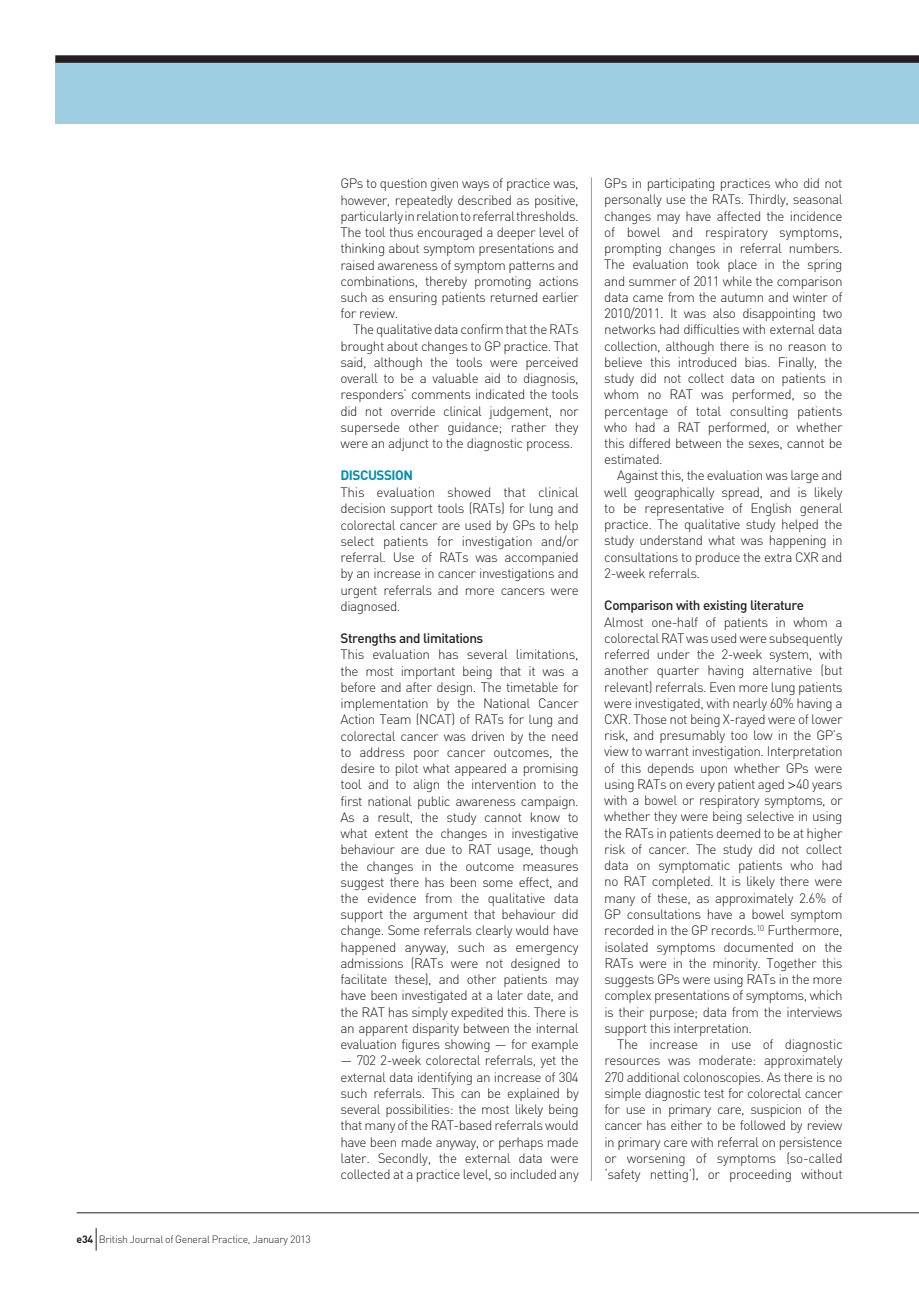
<style>
.page{position:relative;width:919px;height:1289px;background:#fff}
.page>*{position:absolute;margin:0;border:0;box-sizing:border-box;transform-origin:0 0}
.t1{font:300 13.5px/16.2px "DIN";letter-spacing:-.035em;color:#231f20;text-align:justify}
.t2{font:500 13.5px "DIN";letter-spacing:-.035em;color:#231f20}
.t3{font:700 13.5px "DIN";color:#008fb3}
.t4{font:300 10.5px "DIN";letter-spacing:-.025em;color:#231f20}
.s1{font-weight:700}
.s2{font-family:"Helvetica"}
</style>
<div class="page">
<div style="left:55px;top:60px;width:863px;height:64px;background:#9ecee1"></div>
<div style="left:55px;top:55px;width:863px;height:8px;background:#231f20"></div>
<hr style="left:591px;top:177px;width:1px;height:1003px;background:#939598">
<hr style="left:77px;top:1212px;width:841px;height:1px;background:#231f20">
<svg style="left:96px;top:1228px;width:1px;height:22px"></svg>
<p class="t4" style="left:77px;top:1232px;width:236px"><span class="s1">E34</span> British Journal of General Practice, January 2013</p>
<p class="t1" style="left:340px;top:175px;width:240px">GPs to question given ways of practice was, however, repeatedly described as positive, particularly in relation to referral thresholds.<br>The tool thus encouraged a deeper level of thinking about symptom presentations and raised awareness of symptom patterns and combinations, thereby promoting actions such as ensuring patients returned earlier for review.</p>
<p class="t1" style="left:340px;top:321px;width:240px;text-indent:13px">The qualitative data confirm that the RATs brought about changes to GP practice. That said, although the tools were perceived overall to be a valuable aid to diagnosis, responders’ comments indicated the tools did not override clinical judgement, nor supersede other guidance; rather they were an adjunct to the diagnostic process.</p>
<p class="t3" style="left:340px;top:466px;width:74px">DISCUSSI ON</p>
<p class="t1" style="left:340px;top:484px;width:240px">This evaluation showed that clinical decision support tools (RATs) for lung and colorectal cancer are used by GPs to help select patients for investigation and/or referral. Use of RATs was accompanied by an increase in cancer investigations and urgent referrals and more cancers were diagnosed.</p>
<p class="t2" style="left:340px;top:629px;width:144px">Strengths and limitations</p>
<p class="t1" style="left:340px;top:646px;width:240px">This evaluation has several limitations, the most important being that it was a before and after design. The timetable for implementation by the National Cancer Action Team (NCAT) of RATs for lung and colorectal cancer was driven by the need to address poor cancer outcomes, the desire to pilot what appeared a promising tool and to align the intervention to the first national public awareness campaign.<br>As a result, the study cannot know to what extent the changes in investigative behaviour are due to RAT usage, though the changes in the outcome measures suggest there has been some effect, and the evidence from the qualitative data support the argument that behaviour did change. Some referrals clearly would have happened anyway, such as emergency admissions (RATs were not designed to facilitate these), and other patients may have been investigated at a later date, and the RAT has simply expedited this. There is an apparent disparity between the internal evaluation figures showing — for example</p>
<p class="t1" style="left:340px;top:1052px;width:240px">— 702 2-week colorectal referrals, yet the external data identifying an increase of 304 such referrals. This can be explained by several possibilities: the most likely being that many of the RAT-based referrals would have been made anyway, or perhaps made later. Secondly, the external data were collected at a practice level, so included any</p>
<p class="t1" style="left:604px;top:175px;width:240px">GPs in participating practices who did not personally use the RATs. Thirdly, seasonal changes may have affected the incidence of bowel and respiratory symptoms, prompting changes in referral numbers.<br>The evaluation took place in the spring and summer of 2011 while the comparison data came from the autumn and winter of 2010/2011. It was also disappointing two networks had difficulties with external data collection, although there is no reason to believe this introduced bias. Finally, the study did not collect data on patients in whom no RAT was performed, so the percentage of total consulting patients who had a RAT performed, or whether this differed between the sexes, cannot be estimated.</p>
<p class="t1" style="left:604px;top:467px;width:240px;text-indent:13px">Against this, the evaluation was large and well geographically spread, and is likely to be representative of English general practice. The qualitative study helped the study understand what was happening in consultations to produce the extra CXR and 2-week referrals.</p>
<p class="t2" style="left:604px;top:597px;width:201px">Comparison with existing literature</p>
<p class="t1" style="left:604px;top:613px;width:240px">Almost one-half of patients in whom a colorectal RAT was used were subsequently referred under the 2-week system, with another quarter having alternative (but relevant) referrals. Even more lung patients were investigated, with nearly 60% having a CXR. Those not being X-rayed were of lower risk, and presumably too low in the GP’s view to warrant investigation. Interpretation of this depends upon whether GPs were using RATs on every patient aged <span class="s2">&gt;</span>40 years with a bowel or respiratory symptoms, or whether they were being selective in using the RATs in patients deemed to be at higher risk of cancer. The study did not collect data on symptomatic patients who had no RAT completed. It is likely there were many of these, as approximately 2.6% of GP consultations have a bowel symptom recorded in the GP records.<sup>10</sup> Furthermore, isolated symptoms documented on the RATs were in the minority. Together this suggests GPs were using RATs in the more complex presentations of symptoms, which is their purpose; data from the interviews support this interpretation.</p>
<p class="t1" style="left:604px;top:1036px;width:240px;text-indent:13px">The increase in use of diagnostic resources was moderate: approximately 270 additional colonoscopies. As there is no simple diagnostic test for colorectal cancer for use in primary care, suspicion of the cancer has either to be followed by review in primary care with referral on persistence or worsening of symptoms (so-called ‘safety netting’), or proceeding without</p>
</div>
